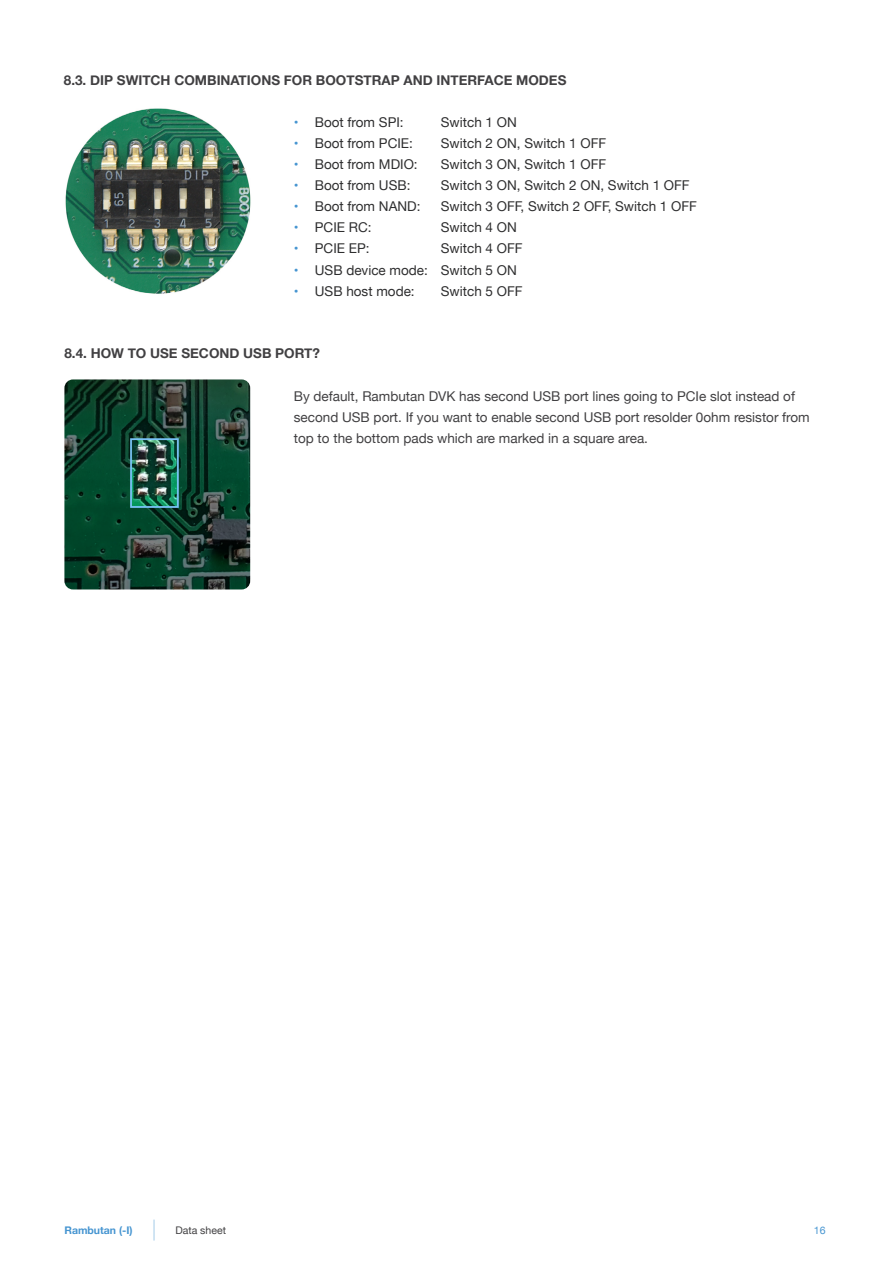
<style>
.page{position:relative;width:893px;height:1263px;background:#fff}
.page>*{position:absolute;margin:0;border:0;box-sizing:border-box;transform-origin:0 0}
.t1{font:13.5px "Helvetica Neue";color:#2e2e2f}
.t2{font:13.5px/21px "Helvetica Neue";color:#414042}
.t3{font:700 13.5px "Helvetica Neue";color:#414042}
.t4{font:700 10.5px "Helvetica Neue";color:#4695d1}
.t5{font:10.5px "Helvetica Neue";color:#414042}
.t6{font:10.5px "Helvetica Neue";color:#4695d1}
.s1{color:#4695d1}
</style>
<div class="page">
<svg style="left:154px;top:1219px;width:1px;height:21px"></svg>
<img style="left:64px;top:379px;width:186px;height:210px">
<img style="left:65px;top:108px;width:186px;height:186px">
<p class="t3" style="left:64px;top:70px;width:504px">8.3. DIP SWITCH COMBINATIONS FOR BOOTSTRAP AND INTERFACE MODES</p>
<p class="t1" style="left:294px;top:113px;width:111px"><span class="s1">•</span> Boot from SPI:</p>
<p class="t1" style="left:441px;top:113px;width:78px">Switch 1 ON</p>
<p class="t1" style="left:294px;top:134px;width:121px"><span class="s1">•</span> Boot from PCIE:</p>
<p class="t1" style="left:441px;top:134px;width:167px">Switch 2 ON, Switch 1 OFF</p>
<p class="t1" style="left:294px;top:155px;width:125px"><span class="s1">•</span> Boot from MDIO:</p>
<p class="t1" style="left:441px;top:155px;width:167px">Switch 3 ON, Switch 1 OFF</p>
<p class="t1" style="left:294px;top:176px;width:118px"><span class="s1">•</span> Boot from USB:</p>
<p class="t1" style="left:441px;top:176px;width:250px">Switch 3 ON, Switch 2 ON, Switch 1 OFF</p>
<p class="t1" style="left:294px;top:197px;width:128px"><span class="s1">•</span> Boot from NAND:</p>
<p class="t1" style="left:441px;top:197px;width:258px">Switch 3 OFF, Switch 2 OFF, Switch 1 OFF</p>
<p class="t1" style="left:294px;top:218px;width:79px"><span class="s1">•</span> PCIE RC:</p>
<p class="t1" style="left:441px;top:218px;width:78px">Switch 4 ON</p>
<p class="t1" style="left:294px;top:239px;width:77px"><span class="s1">•</span> PCIE EP:</p>
<p class="t1" style="left:441px;top:239px;width:83px">Switch 4 OFF</p>
<p class="t1" style="left:294px;top:260px;width:225px"><span class="s1">•</span> USB device mode: Switch 5 ON</p>
<p class="t1" style="left:294px;top:281px;width:122px"><span class="s1">•</span> USB host mode:</p>
<p class="t1" style="left:441px;top:281px;width:83px">Switch 5 OFF</p>
<p class="t3" style="left:64px;top:343px;width:257px">8.4. HOW TO USE SECOND USB PORT?</p>
<p class="t2" style="left:294px;top:386px;width:517px">By default, Rambutan DVK has second USB port lines going to PCIe slot instead of second USB port. If you want to enable second USB port resolder 0ohm resistor from top to the bottom pads which are marked in a square area.</p>
<p class="t4" style="left:64px;top:1222px;width:70px">Rambutan (-I)</p>
<p class="t5" style="left:175px;top:1222px;width:52px">Data sheet</p>
<p class="t6" style="left:814px;top:1222px;width:13px">16</p>
</div>
